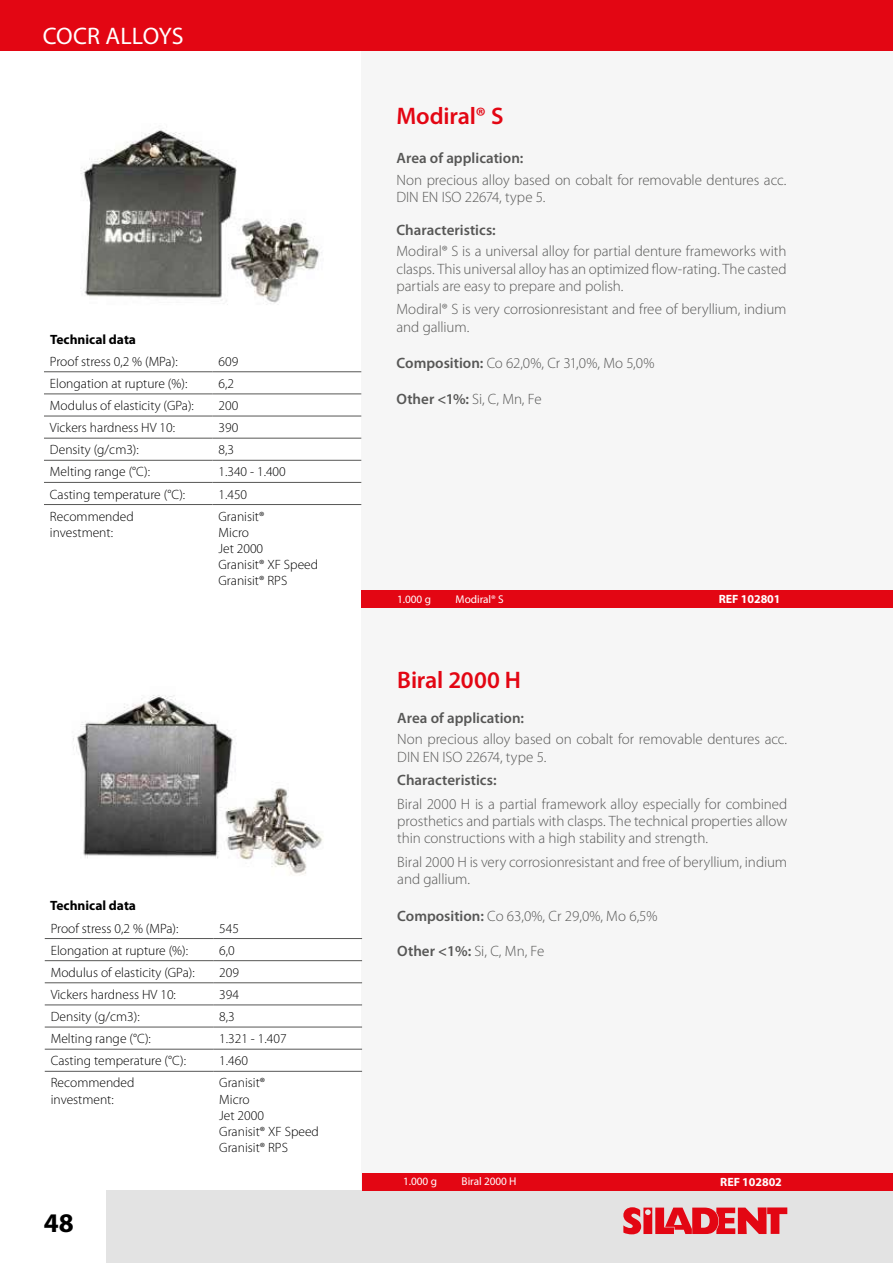
<style>
.page{position:relative;width:893px;height:1263px;background:#fff}
.page>*{position:absolute;margin:0;border:0;box-sizing:border-box;transform-origin:0 0}
.t1{font:700 27px "Myriad Pro";color:#000}
.t2{font:600 24px "Myriad Pro";letter-spacing:-.01em;color:#e30613}
.t3{font:24px "Myriad Pro";color:#fff}
.t4{font:300 15px/17.2px "Myriad Pro";letter-spacing:-.005em;color:#575756}
.t5{font:600 15px "Myriad Pro";color:#575756}
.t6{font:300 13.5px/16.2px "Myriad Pro";color:#000}
.t7{font:700 13.5px "Myriad Pro";color:#000}
.t8{font:700 12px "Myriad Pro";letter-spacing:-.005em;color:#fff}
.t9{font:11.25px "Myriad Pro";letter-spacing:-.005em;color:#fff}
.s1{font-weight:600}
</style>
<div class="page">
<div style="left:361px;top:42px;width:532px;height:1153px;background:#f6f6f6"></div>
<div style="left:0;top:0;width:893px;height:51px;background:#e30613"></div>
<div style="left:106px;top:1190px;width:787px;height:73px;background:#e3e3e3"></div>
<svg style="left:623px;top:1207px;width:164px;height:27px"></svg>
<hr style="left:44px;top:371px;width:168px;height:1px;background:#575756">
<hr style="left:212px;top:371px;width:149px;height:1px;background:#575756">
<hr style="left:44px;top:394px;width:168px;height:1px;background:#575756">
<hr style="left:212px;top:394px;width:149px;height:1px;background:#575756">
<hr style="left:44px;top:416px;width:168px;height:1px;background:#575756">
<hr style="left:212px;top:416px;width:149px;height:1px;background:#575756">
<hr style="left:44px;top:438px;width:168px;height:1px;background:#575756">
<hr style="left:212px;top:438px;width:149px;height:1px;background:#575756">
<hr style="left:44px;top:460px;width:168px;height:1px;background:#575756">
<hr style="left:212px;top:460px;width:149px;height:1px;background:#575756">
<hr style="left:44px;top:482px;width:168px;height:1px;background:#575756">
<hr style="left:212px;top:482px;width:149px;height:1px;background:#575756">
<hr style="left:44px;top:504px;width:168px;height:1px;background:#575756">
<hr style="left:212px;top:504px;width:149px;height:1px;background:#575756">
<img style="left:81px;top:130px;width:241px;height:175px">
<hr style="left:45px;top:938px;width:168px;height:1px;background:#575756">
<hr style="left:213px;top:938px;width:149px;height:1px;background:#575756">
<hr style="left:45px;top:960px;width:168px;height:1px;background:#575756">
<hr style="left:213px;top:960px;width:149px;height:1px;background:#575756">
<hr style="left:45px;top:982px;width:168px;height:1px;background:#575756">
<hr style="left:213px;top:982px;width:149px;height:1px;background:#575756">
<hr style="left:45px;top:1005px;width:168px;height:1px;background:#575756">
<hr style="left:213px;top:1005px;width:149px;height:1px;background:#575756">
<hr style="left:45px;top:1027px;width:168px;height:1px;background:#575756">
<hr style="left:213px;top:1027px;width:149px;height:1px;background:#575756">
<hr style="left:45px;top:1049px;width:168px;height:1px;background:#575756">
<hr style="left:213px;top:1049px;width:149px;height:1px;background:#575756">
<hr style="left:45px;top:1071px;width:168px;height:1px;background:#575756">
<hr style="left:213px;top:1071px;width:149px;height:1px;background:#575756">
<img style="left:73px;top:695px;width:250px;height:180px">
<div style="left:362px;top:1173px;width:531px;height:17px;background:#e30613"></div>
<div style="left:361px;top:590px;width:532px;height:18px;background:#e30613"></div>
<h2 class="t3" style="left:43px;top:21px;width:142px">COCR ALLOYS</h2>
<p class="t7" style="left:50px;top:331px;width:87px">Technical data</p>
<p class="t6" style="left:50px;top:353px;width:129px">Proof stress 0,2 % (MPa):</p>
<p class="t6" style="left:218px;top:353px;width:21px">609</p>
<p class="t6" style="left:50px;top:375px;width:139px">Elongation at rupture (%):</p>
<p class="t6" style="left:218px;top:375px;width:17px">6,2</p>
<p class="t6" style="left:50px;top:398px;width:145px">Modulus of elasticity (GPa):</p>
<p class="t6" style="left:218px;top:398px;width:21px">200</p>
<p class="t6" style="left:50px;top:420px;width:127px">Vickers hardness HV 10:</p>
<p class="t6" style="left:218px;top:420px;width:21px">390</p>
<p class="t6" style="left:50px;top:442px;width:90px">Density (g/cm3):</p>
<p class="t6" style="left:218px;top:442px;width:17px">8,3</p>
<p class="t6" style="left:50px;top:464px;width:102px">Melting range (°C):</p>
<p class="t6" style="left:218px;top:464px;width:69px">1.340 - 1.400</p>
<p class="t6" style="left:50px;top:486px;width:137px">Casting temperature (°C):</p>
<p class="t6" style="left:218px;top:486px;width:30px">1.450</p>
<p class="t6" style="left:50px;top:508px;width:85px">Recommended investment:</p>
<p class="t6" style="left:218px;top:508px;width:101px">Granisit®<br>Micro<br>Jet 2000<br>Granisit® XF Speed<br>Granisit® RPS</p>
<p class="t7" style="left:50px;top:896px;width:87px">Technical data</p>
<p class="t6" style="left:51px;top:920px;width:129px">Proof stress 0,2 % (MPa):</p>
<p class="t6" style="left:219px;top:920px;width:21px">545</p>
<p class="t6" style="left:51px;top:942px;width:139px">Elongation at rupture (%):</p>
<p class="t6" style="left:219px;top:942px;width:17px">6,0</p>
<p class="t6" style="left:51px;top:964px;width:145px">Modulus of elasticity (GPa):</p>
<p class="t6" style="left:219px;top:964px;width:21px">209</p>
<p class="t6" style="left:51px;top:986px;width:127px">Vickers hardness HV 10:</p>
<p class="t6" style="left:219px;top:986px;width:21px">394</p>
<p class="t6" style="left:51px;top:1009px;width:90px">Density (g/cm3):</p>
<p class="t6" style="left:219px;top:1009px;width:17px">8,3</p>
<p class="t6" style="left:51px;top:1031px;width:102px">Melting range (°C):</p>
<p class="t6" style="left:219px;top:1031px;width:69px">1.321 - 1.407</p>
<p class="t6" style="left:51px;top:1053px;width:137px">Casting temperature (°C):</p>
<p class="t6" style="left:219px;top:1053px;width:30px">1.460</p>
<p class="t6" style="left:51px;top:1075px;width:85px">Recommended investment:</p>
<p class="t6" style="left:219px;top:1075px;width:101px">Granisit®<br>Micro<br>Jet 2000<br>Granisit® XF Speed<br>Granisit® RPS</p>
<h1 class="t1" style="left:44px;top:1205px;width:31px">48</h1>
<h2 class="t2" style="left:396px;top:101px;width:109px">Modiral® S</h2>
<p class="t5" style="left:396px;top:149px;width:128px">Area of application:</p>
<p class="t4" style="left:396px;top:171px;width:391px">Non precious alloy based on cobalt for removable dentures acc.<br>DIN EN ISO 22674, type 5.</p>
<p class="t5" style="left:396px;top:220px;width:101px">Characteristics:</p>
<p class="t4" style="left:396px;top:243px;width:392px;text-align:justify">Modiral® S is a universal alloy for partial denture frameworks with clasps. This universal alloy has an optimized flow-rating. The casted partials are easy to prepare and polish.</p>
<p class="t4" style="left:396px;top:301px;width:391px">Modiral® S is very corrosionresistant and free of beryllium, indium and gallium.</p>
<p class="t4" style="left:396px;top:355px;width:259px"><span class="s1">Composition:</span> Co 62,0%, Cr 31,0%, Mo 5,0%</p>
<p class="t4" style="left:396px;top:391px;width:147px"><span class="s1">Other &lt;1%:</span> Si, C, Mn, Fe</p>
<p class="t9" style="left:397px;top:592px;width:35px">1.000 g</p>
<p class="t9" style="left:456px;top:592px;width:50px">Modiral® S</p>
<p class="t8" style="left:719px;top:591px;width:63px">REF 102801</p>
<h2 class="t2" style="left:397px;top:664px;width:125px">Biral 2000 H</h2>
<p class="t5" style="left:397px;top:708px;width:128px">Area of application:</p>
<p class="t4" style="left:397px;top:731px;width:391px">Non precious alloy based on cobalt for removable dentures acc.<br>DIN EN ISO 22674, type 5.</p>
<p class="t5" style="left:397px;top:770px;width:101px">Characteristics:</p>
<p class="t4" style="left:397px;top:795px;width:391px;text-align:justify">Biral 2000 H is a partial framework alloy especially for combined prosthetics and partials with clasps. The technical properties allow thin constructions with a high stability and strength.</p>
<p class="t4" style="left:397px;top:853px;width:391px">Biral 2000 H is very corrosionresistant and free of beryllium, indium and gallium.</p>
<p class="t4" style="left:397px;top:908px;width:262px"><span class="s1">Composition:</span> Co 63,0%, Cr 29,0%, Mo 6,5%</p>
<p class="t4" style="left:397px;top:942px;width:149px"><span class="s1">Other &lt;1%:</span> Si, C, Mn, Fe</p>
<p class="t9" style="left:403px;top:1175px;width:35px">1.000 g</p>
<p class="t9" style="left:462px;top:1175px;width:57px">Biral 2000 H</p>
<p class="t8" style="left:720px;top:1174px;width:63px">REF 102802</p>
</div>
